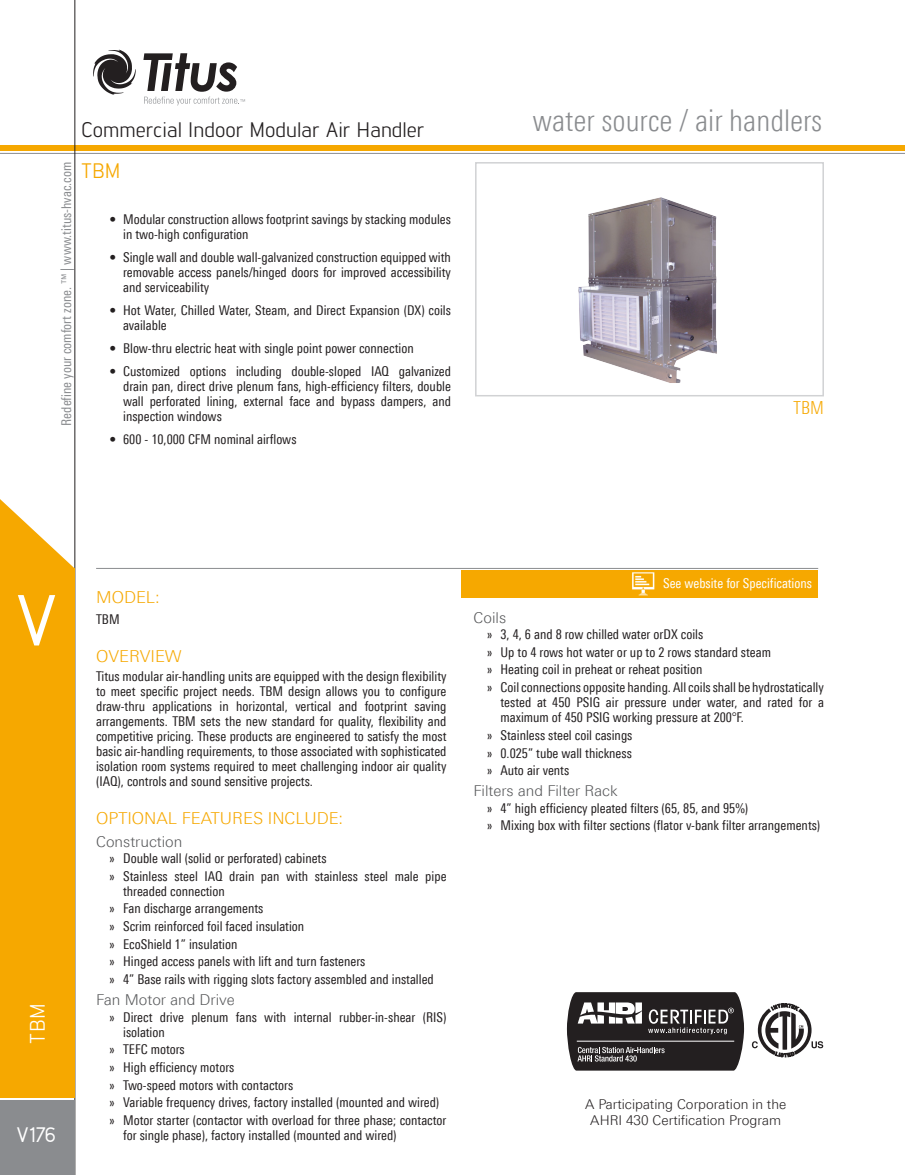
<style>
.page{position:relative;width:905px;height:1175px;background:#fff}
.page>*{position:absolute;margin:0;border:0;box-sizing:border-box;transform-origin:0 0}
.t1{font:500 72px "Lintel";color:#fff}
.t2{font:300 condensed 30px "LT Univers";color:#8a8c8f}
.Titus_-_catalog_titl{font:21px "Lintel";color:#231f20}
.t3{font:500 21px "Lintel";color:#fff}
.Titus_-_catalog_titl-2{font:21px "Lintel";color:#f6a800}
.catalog_model_-_left{font:21px "Lintel";color:#fff}
.model_name_-_2017{font:300 condensed 18px "LT Univers";color:#f6a800}
.Titus_heading_3_2017{font:300 16.5px "LT Univers Basic";color:#f6a800}
.mini_header2017{font:300 15px "LT Univers Basic";color:#57585a}
.Paragraph{font:condensed 13.5px/15px "LT Univers";color:#231f20}
.Titus_mini_title_-_c{font:300 13.5px/16.2px "LT Univers Basic";color:#231f20;text-align:center}
.t4{font:condensed 13.5px "LT Univers";color:#8a8c8f}
.Titus_catalog_web_sp{font:condensed 13.5px "LT Univers";color:#fff}
.s1{font-family:"Commercial Pi BT";font-stretch:normal}
</style>
<div class="page">
<svg style="left:93px;top:50px;width:43px;height:45px"></svg>
<svg style="left:143px;top:53px;width:102px;height:52px"></svg>
<hr style="left:0;top:153px;width:904px;height:1px;background:#8a8c8f">
<div style="left:0;top:146px;width:904px;height:5px;background:#f6a800"></div>
<hr style="left:75px;top:0;width:1px;height:1174px;background:#231f20">
<div style="left:0;top:1100px;width:75px;height:74px;background:#8a8c8f"></div>
<div style="left:0;top:568px;width:75px;height:529px;background:#f6a800"></div>
<svg style="left:0;top:492px;width:75px;height:76px"></svg>
<svg style="left:566px;top:992px;width:257px;height:79px"></svg>
<hr style="left:96px;top:568px;width:722px;height:1px;background:#8a8c8f">
<div style="left:461px;top:570px;width:357px;height:28px;background:#f6a800"></div>
<img style="left:632px;top:572px;width:23px;height:24px">
<img style="left:578px;top:197px;width:139px;height:186px">
<div style="left:475px;top:162px;width:349px;height:234px;border:2px solid #d1d2d4"></div>
<p class="Titus_-_catalog_titl" style="left:81px;top:116px;width:345px">Commercial Indoor Modular Air Handler</p>
<p class="t4" style="left:58px;top:426px;width:265px;rotate:-90deg">Redefine your comfort zone. ™ | www.titus-hvac.com</p>
<p class="Titus_-_catalog_titl-2" style="left:81px;top:156px;width:41px">TBM</p>
<p class="Paragraph" style="left:123px;top:211px;width:329px;text-indent:-14px">• Modular construction allows footprint savings by stacking modules in two-high configuration</p>
<p class="Paragraph" style="left:123px;top:249px;width:329px;text-align:justify;text-indent:-14px">• Single wall and double wall-galvanized construction equipped with removable access panels/hinged doors for improved accessibility and serviceability</p>
<p class="Paragraph" style="left:123px;top:302px;width:329px;text-indent:-14px">• Hot Water, Chilled Water, Steam, and Direct Expansion (DX) coils available</p>
<p class="Paragraph" style="left:110px;top:340px;width:305px">• Blow-thru electric heat with single point power connection</p>
<p class="Paragraph" style="left:123px;top:364px;width:329px;text-align:justify;text-indent:-14px">• Customized options including double-sloped IAQ galvanized drain pan, direct drive plenum fans, high-efficiency filters, double wall perforated lining, external face and bypass dampers, and inspection windows</p>
<p class="Paragraph" style="left:110px;top:432px;width:188px">• 600 - 10,000 CFM nominal airflows</p>
<h2 class="t2" style="left:532px;top:103px;width:291px">water source / air handlers</h2>
<p class="model_name_-_2017" style="left:793px;top:397px;width:32px">TBM</p>
<h1 class="t1" style="left:14px;top:573px;width:46px">V</h1>
<p class="catalog_model_-_left" style="left:23px;top:1043px;width:41px;rotate:-90deg">TBM</p>
<h3 class="t3" style="left:16px;top:1121px;width:41px">V176</h3>
<p class="Titus_heading_3_2017" style="left:96px;top:587px;width:65px">MODEL:</p>
<p class="Paragraph" style="left:96px;top:611px;width:25px">TBM</p>
<p class="Titus_heading_3_2017" style="left:96px;top:646px;width:87px">OVERVIEW</p>
<p class="Paragraph" style="left:96px;top:669px;width:352px;text-align:justify">Titus modular air-handling units are equipped with the design flexibility to meet specific project needs. TBM design allows you to configure draw-thru applications in horizontal, vertical and footprint saving arrangements. TBM sets the new standard for quality, flexibility and competitive pricing. These products are engineered to satisfy the most basic air-handling requirements, to those associated with sophisticated isolation room systems required to meet challenging indoor air quality (IAQ), controls and sound sensitive projects.</p>
<p class="Titus_heading_3_2017" style="left:96px;top:808px;width:249px">OPTIONAL FEATURES INCLUDE:</p>
<p class="mini_header2017" style="left:96px;top:832px;width:88px">Construction</p>
<p class="Paragraph" style="left:110px;top:850px;width:218px">» Double wall (solid or perforated) cabinets</p>
<p class="Paragraph" style="left:123px;top:868px;width:325px;text-indent:-14px">» Stainless steel IAQ drain pan with stainless steel male pipe threaded connection</p>
<p class="Paragraph" style="left:110px;top:901px;width:155px">» Fan discharge arrangements</p>
<p class="Paragraph" style="left:110px;top:918px;width:196px">» Scrim reinforced foil faced insulation</p>
<p class="Paragraph" style="left:110px;top:936px;width:129px">» EcoShield 1” insulation</p>
<p class="Paragraph" style="left:110px;top:954px;width:257px">» Hinged access panels with lift and turn fasteners</p>
<p class="Paragraph" style="left:110px;top:971px;width:326px">» 4” Base rails with rigging slots factory assembled and installed</p>
<p class="mini_header2017" style="left:96px;top:991px;width:140px">Fan Motor and Drive</p>
<p class="Paragraph" style="left:123px;top:1009px;width:325px;text-indent:-14px">» Direct drive plenum fans with internal rubber-in-shear (RIS) isolation</p>
<p class="Paragraph" style="left:110px;top:1042px;width:77px">» TEFC motors</p>
<p class="Paragraph" style="left:110px;top:1059px;width:126px">» High efficiency motors</p>
<p class="Paragraph" style="left:110px;top:1077px;width:185px">» Two-speed motors with contactors</p>
<p class="Paragraph" style="left:110px;top:1095px;width:331px">» Variable frequency drives, factory installed (mounted and wired)</p>
<p class="Paragraph" style="left:123px;top:1112px;width:325px;text-indent:-14px">» Motor starter (contactor with overload for three phase; contactor for single phase), factory installed (mounted and wired)</p>
<p class="Titus_catalog_web_sp" style="left:663px;top:575px;width:150px">See website for Specifications</p>
<p class="mini_header2017" style="left:473px;top:608px;width:34px">Coils</p>
<p class="Paragraph" style="left:487px;top:626px;width:218px">» 3, 4, 6 and 8 row chilled water orDX coils</p>
<p class="Paragraph" style="left:487px;top:644px;width:285px">» Up to 4 rows hot water or up to 2 rows standard steam</p>
<p class="Paragraph" style="left:487px;top:662px;width:217px">» Heating coil in preheat or reheat position</p>
<p class="Paragraph" style="left:500px;top:679px;width:325px;text-align:justify;text-indent:-14px">» Coil connections opposite handing. All coils shall be hydrostatically tested at 450 PSIG air pressure under water, and rated for a maximum of 450 PSIG working pressure at 200<span class="s1">B</span>F.</p>
<p class="Paragraph" style="left:487px;top:727px;width:147px">» Stainless steel coil casings</p>
<p class="Paragraph" style="left:487px;top:745px;width:146px">» 0.025” tube wall thickness</p>
<p class="Paragraph" style="left:487px;top:763px;width:84px">» Auto air vents</p>
<p class="mini_header2017" style="left:473px;top:782px;width:146px">Filters and Filter Rack</p>
<p class="Paragraph" style="left:487px;top:800px;width:263px">» 4” high efficiency pleated filters (65, 85, and 95%)</p>
<p class="Paragraph" style="left:487px;top:818px;width:335px">» Mixing box with filter sections (flator v-bank filter arrangements)</p>
<p class="Titus_mini_title_-_c" style="left:585px;top:1095px;width:202px">A Participating Corporation in the<br>AHRI 430 Certification Program</p>
</div>
